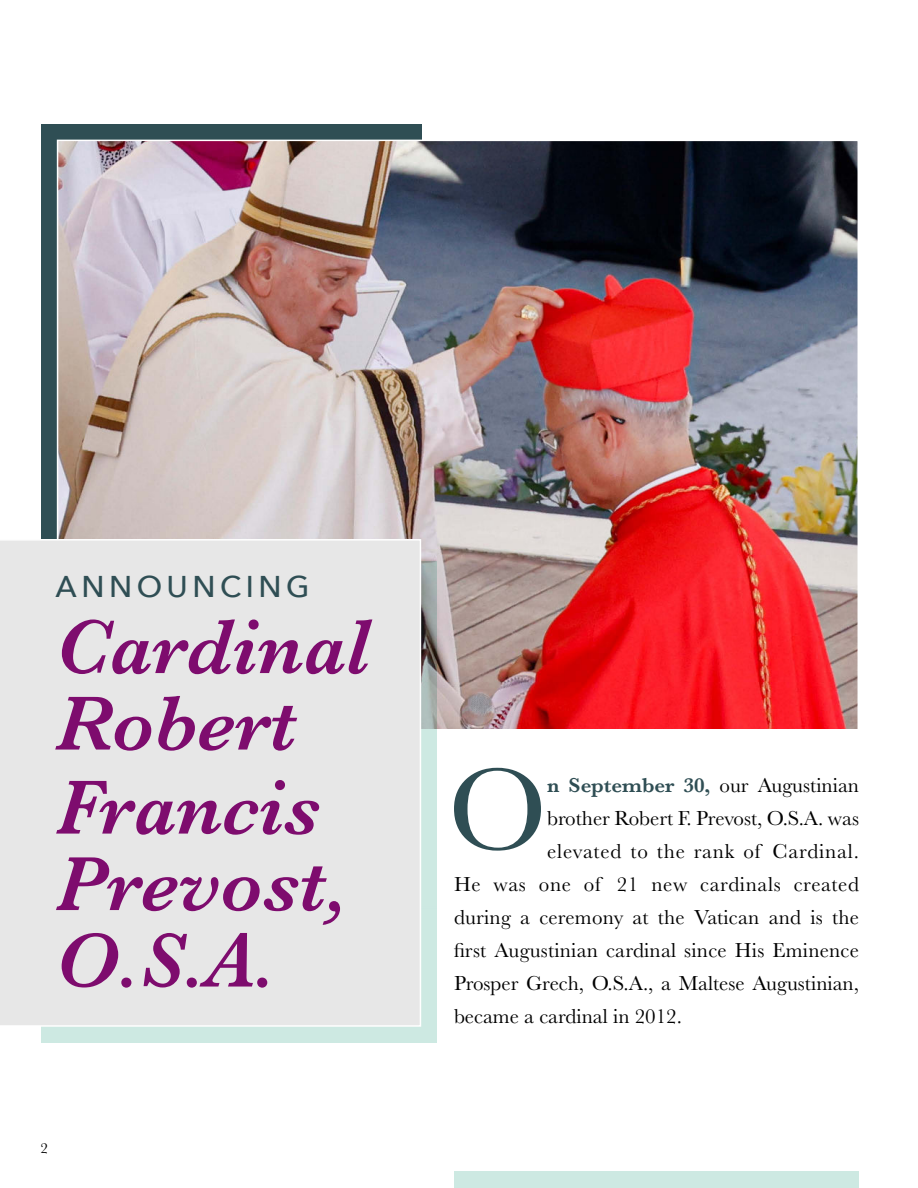
<style>
.page{position:relative;width:918px;height:1188px;background:#fff}
.page>*{position:absolute;margin:0;border:0;box-sizing:border-box;transform-origin:0 0}
.t1{font:120.75px "Baskerville";color:#2f4e54}
.t2{font:italic 600 79.5px/76.5px "Baskerville";color:#7e0c6e}
.t3{font:500 30px "Avenir Next";letter-spacing:.15em;color:#2f4e54}
.t4{font:21px "Baskerville";letter-spacing:.01em;color:#000}
.t5{font:21px "Baskerville";letter-spacing:.03em;color:#000}
.t6{font:21px "Baskerville";letter-spacing:.04em;color:#000}
.t7{font:15px "Baskerville";color:#000}
.s1{font-weight:600;color:#2f4e54}
</style>
<div class="page">
<div style="left:41px;top:124px;width:380px;height:507px;background:#2f4e54"></div>
<div style="left:454px;top:1171px;width:405px;height:17px;background:#cde9e2"></div>
<img style="left:56px;top:139px;width:802px;height:590px">
<svg style="left:41px;top:561px;width:396px;height:481px;background:#c0d7d1"></svg>
<div style="left:0;top:539px;width:421px;height:488px;background:#e7e7e7"></div>
<h3 class="t3" style="left:56px;top:574px;width:255px">ANNOUNCING</h3>
<h2 class="t2" style="left:56px;top:612px;width:317px">Cardinal<br>Robert</h2>
<h2 class="t2" style="left:56px;top:773px;width:294px">Francis<br>Prevost,<br>O.S.A.</h2>
<p class="t7" style="left:40px;top:1142px;width:9px">2</p>
<h1 class="t1" style="left:448px;top:765px;width:101px">O</h1>
<p class="t4" style="left:547px;top:778px;width:313px"><span class="s1">n September 30,</span> our Augustinian</p>
<p class="t4" style="left:547px;top:811px;width:313px">brother Robert F. Prevost, O.S.A. was</p>
<p class="t6" style="left:547px;top:844px;width:313px">elevated to the rank of Cardinal.</p>
<p class="t5" style="left:454px;top:877px;width:406px">He was one of 21 new cardinals created</p>
<p class="t4" style="left:454px;top:910px;width:407px">during a ceremony at the Vatican and is the</p>
<p class="t4" style="left:454px;top:937px;width:406px">first Augustinian cardinal since His Eminence</p>
<p class="t4" style="left:454px;top:976px;width:406px">Prosper Grech, O.S.A., a Maltese Augustinian,</p>
<p class="t4" style="left:454px;top:1009px;width:229px">became a cardinal in 2012.</p>
</div>
